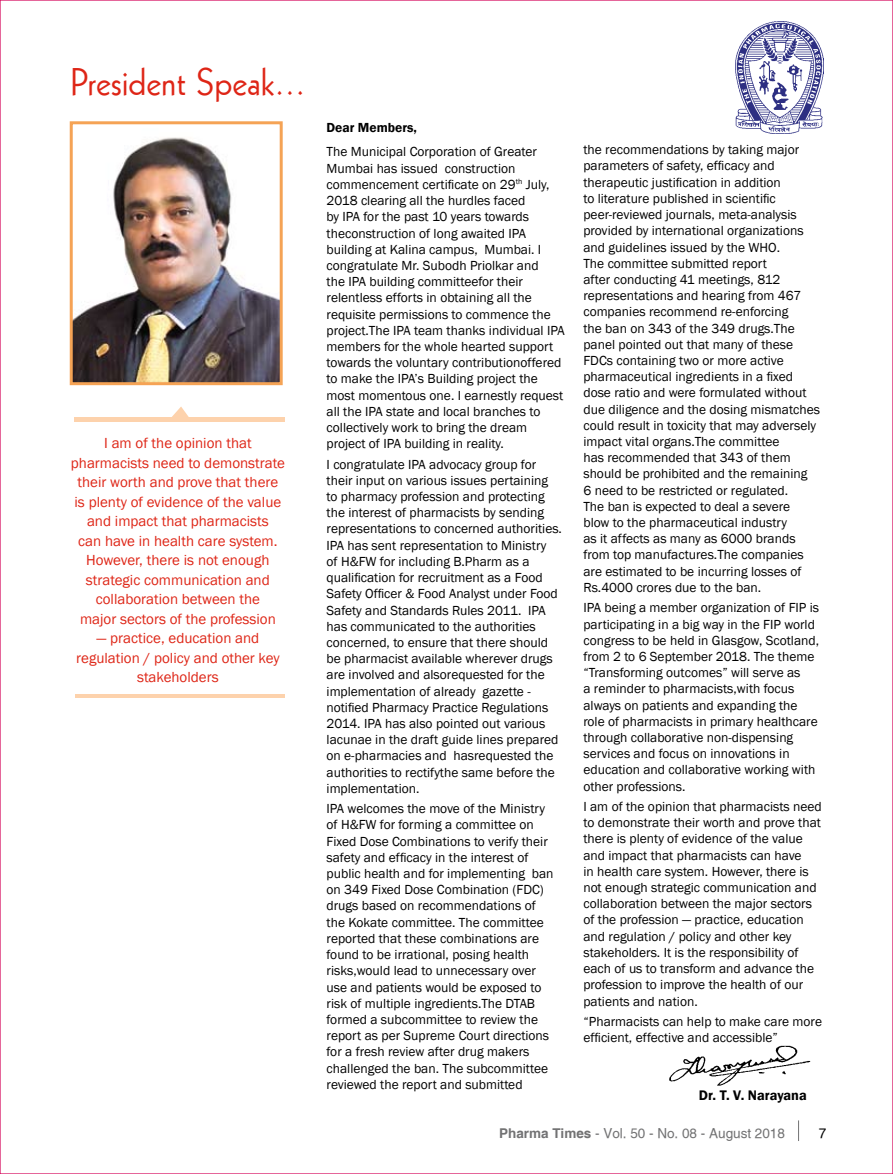
<style>
.page{position:relative;width:893px;height:1174px;background:#fff}
.page>*{position:absolute;margin:0;border:0;box-sizing:border-box;transform-origin:0 0}
.t1{font:37.5px "Geometric 231 BT Roman C";color:#de2516}
.t2{font:15px/19.5px "Franklin Gothic";color:#de2516;text-align:center}
.t3{font:600 14.25px "Franklin Gothic";color:#000}
.t4{font:13.5px/16.2px "Franklin Gothic";color:#000}
.t5{font:13.5px "Helvetica";color:#727273}
.t6{font:600 13.5px "Franklin Gothic";color:#000}
.t7{font:13.5px "Helvetica";color:#000}
.s1{font-weight:700}
</style>
<div class="page">
<svg style="left:798px;top:1120px;width:1px;height:21px"></svg>
<img style="left:736px;top:22px;width:87px;height:111px">
<hr style="left:76px;top:694px;width:209px;height:3px;background:#fdd2ac">
<div style="left:75px;top:417px;width:210px;height:5px;background:#fdd2ac"></div>
<svg style="left:172px;top:406px;width:17px;height:11px"></svg>
<img style="left:669px;top:1045px;width:142px;height:40px">
<img style="left:74px;top:137px;width:205px;height:244px">
<div style="left:70px;top:121px;width:213px;height:264px;border:3px solid #f5a355"></div>
<h1 class="t1" style="left:70px;top:58px;width:237px">President Speak...</h1>
<p class="t2" style="left:71px;top:434px;width:215px">I am of the opinion that pharmacists need to demonstrate their worth and prove that there is plenty of evidence of the value and impact that pharmacists<br>can have in health care system.<br>However, there is not enough strategic communication and collaboration between the<br>major sectors of the profession</p>
<p class="t2" style="left:76px;top:629px;width:205px">— practice, education and regulation / policy and other key stakeholders</p>
<p class="t6" style="left:327px;top:119px;width:92px">Dear Members,</p>
<p class="t4" style="left:327px;top:144px;width:240px">The Municipal Corporation of Greater Mumbai has issued construction commencement certificate on 29<sup>th</sup> July, 2018 clearing all the hurdles faced<br>by IPA for the past 10 years towards theconstruction of long awaited IPA building at Kalina campus, Mumbai. I congratulate Mr. Subodh Priolkar and<br>the IPA building committeefor their relentless efforts in obtaining all the requisite permissions to commence the project.The IPA team thanks individual IPA members for the whole hearted support towards the voluntary contributionoffered to make the IPA’s Building project the most momentous one. I earnestly request all the IPA state and local branches to collectively work to bring the dream project of IPA building in reality.</p>
<p class="t4" style="left:327px;top:456px;width:237px">I congratulate IPA advocacy group for their input on various issues pertaining to pharmacy profession and protecting the interest of pharmacists by sending representations to concerned authorities.<br>IPA has sent representation to Ministry<br>of H&amp;FW for including B.Pharm as a qualification for recruitment as a Food Safety Officer &amp; Food Analyst under Food Safety and Standards Rules 2011. IPA has communicated to the authorities concerned, to ensure that there should be pharmacist available wherever drugs are involved and alsorequested for the implementation of already gazette - notified Pharmacy Practice Regulations 2014. IPA has also pointed out various lacunae in the draft guide lines prepared on e-pharmacies and hasrequested the authorities to rectifythe same before the implementation.</p>
<p class="t4" style="left:327px;top:801px;width:229px">IPA welcomes the move of the Ministry of H&amp;FW for forming a committee on Fixed Dose Combinations to verify their safety and efficacy in the interest of public health and for implementing ban on 349 Fixed Dose Combination (FDC) drugs based on recommendations of the Kokate committee. The committee reported that these combinations are found to be irrational, posing health risks,would lead to unnecessary over use and patients would be exposed to risk of multiple ingredients.The DTAB formed a subcommittee to review the report as per Supreme Court directions for a fresh review after drug makers challenged the ban. The subcommittee reviewed the report and submitted</p>
<p class="t4" style="left:583px;top:142px;width:238px">the recommendations by taking major parameters of safety, efficacy and therapeutic justification in addition<br>to literature published in scientific peer-reviewed journals, meta-analysis provided by international organizations and guidelines issued by the WHO.<br>The committee submitted report<br>after conducting 41 meetings, 812 representations and hearing from 467 companies recommend re-enforcing<br>the ban on 343 of the 349 drugs.The panel pointed out that many of these FDCs containing two or more active pharmaceutical ingredients in a fixed dose ratio and were formulated without due diligence and the dosing mismatches could result in toxicity that may adversely impact vital organs.The committee<br>has recommended that 343 of them should be prohibited and the remaining<br>6 need to be restricted or regulated.<br>The ban is expected to deal a severe<br>blow to the pharmaceutical industry<br>as it affects as many as 6000 brands from top manufactures.The companies are estimated to be incurring losses of Rs.4000 crores due to the ban.</p>
<p class="t4" style="left:583px;top:600px;width:237px">IPA being a member organization of FIP is participating in a big way in the FIP world congress to be held in Glasgow, Scotland, from 2 to 6 September 2018. The theme “Transforming outcomes” will serve as<br>a reminder to pharmacists,with focus always on patients and expanding the role of pharmacists in primary healthcare through collaborative non-dispensing services and focus on innovations in education and collaborative working with other professions.</p>
<p class="t4" style="left:583px;top:798px;width:240px">I am of the opinion that pharmacists need to demonstrate their worth and prove that there is plenty of evidence of the value and impact that pharmacists can have<br>in health care system. However, there is not enough strategic communication and collaboration between the major sectors of the profession — practice, education and regulation / policy and other key stakeholders. It is the responsibility of each of us to transform and advance the profession to improve the health of our patients and nation.</p>
<p class="t4" style="left:583px;top:1013px;width:240px">“Pharmacists can help to make care more efficient, effective and accessible”</p>
<p class="t3" style="left:699px;top:1086px;width:110px">Dr. T. V. Narayana</p>
<p class="t5" style="left:499px;top:1125px;width:287px"><span class="s1">Pharma Times</span> - Vol. 50 - No. 08 - August 2018</p>
<p class="t7" style="left:819px;top:1125px;width:9px">7</p>
</div>
